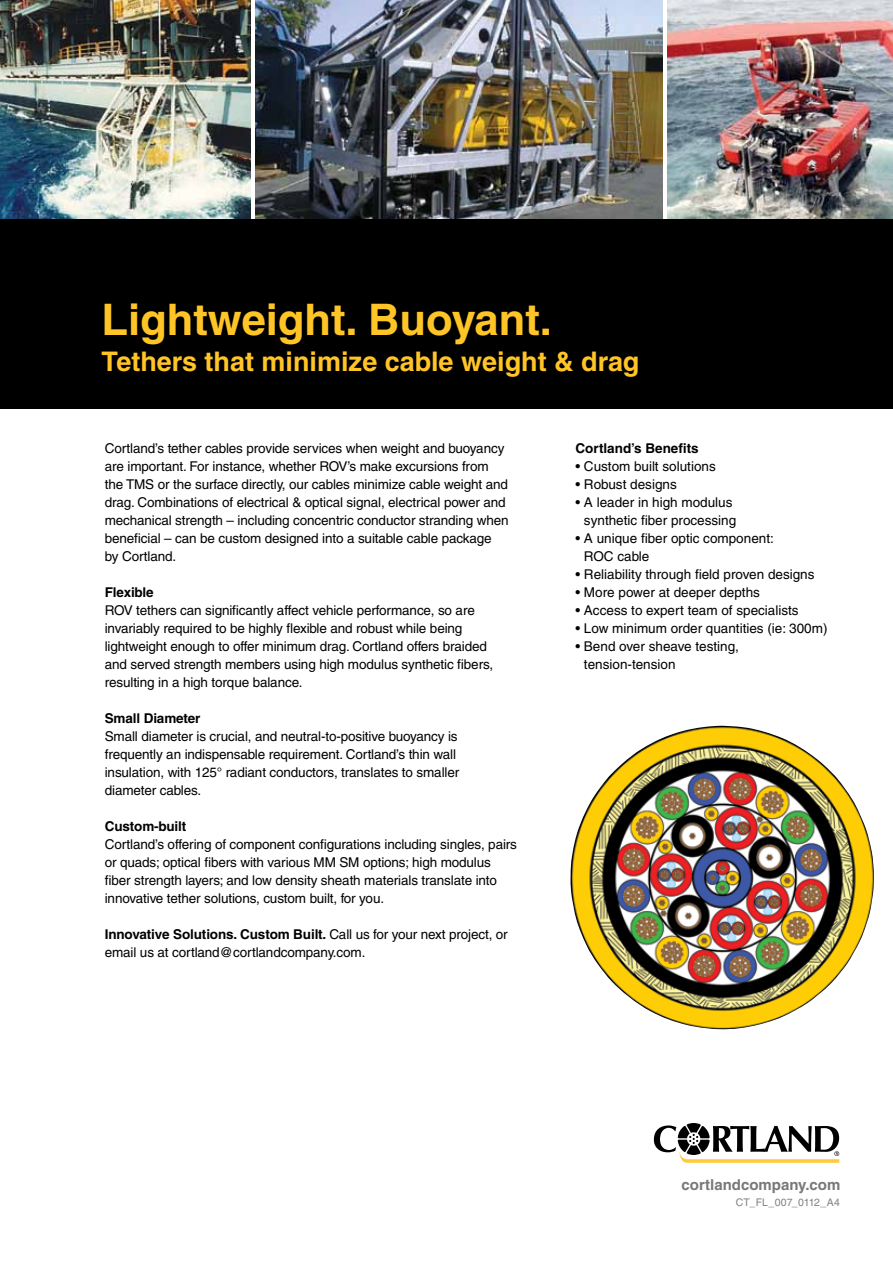
<style>
.page{position:relative;width:893px;height:1263px;background:#fff}
.page>*{position:absolute;margin:0;border:0;box-sizing:border-box;transform-origin:0 0}
.t1{font:700 43.5px "Helvetica";color:#ffc425}
.t2{font:700 27px "Helvetica";color:#ffc425}
.t3{font:700 15px "Helvetica";color:#77787b}
.t4{font:13.5px/18px "Helvetica";letter-spacing:-.01em;color:#000}
.t5{font:700 13.5px "Helvetica";letter-spacing:-.01em;color:#000}
.t6{font:10.5px "Helvetica";letter-spacing:.005em;color:#808285}
.s1{font-weight:700}
</style>
<div class="page">
<img style="left:255px;top:0;width:408px;height:220px">
<img style="left:668px;top:0;width:225px;height:220px">
<img style="left:0;top:0;width:250px;height:220px">
<div style="left:0;top:220px;width:893px;height:189px;background:#000"></div>
<svg style="left:654px;top:1123px;width:185px;height:40px"></svg>
<img style="left:570px;top:726px;width:304px;height:303px">
<h1 class="t1" style="left:102px;top:293px;width:452px">Lightweight. Buoyant.</h1>
<h2 class="t2" style="left:102px;top:345px;width:539px">Tethers that minimize cable weight &amp; drag</h2>
<p class="t4" style="left:105px;top:439px;width:405px">Cortland’s tether cables provide services when weight and buoyancy are important. For instance, whether ROV’s make excursions from the TMS or the surface directly, our cables minimize cable weight and drag. Combinations of electrical &amp; optical signal, electrical power and mechanical strength – including concentric conductor stranding when beneficial – can be custom designed into a suitable cable package by Cortland.</p>
<p class="t5" style="left:105px;top:584px;width:50px">Flexible</p>
<p class="t4" style="left:105px;top:601px;width:390px">ROV tethers can significantly affect vehicle performance, so are invariably required to be highly flexible and robust while being lightweight enough to offer minimum drag. Cortland offers braided and served strength members using high modulus synthetic fibers, resulting in a high torque balance.</p>
<p class="t5" style="left:105px;top:710px;width:97px">Small Diameter</p>
<p class="t4" style="left:105px;top:727px;width:356px">Small diameter is crucial, and neutral-to-positive buoyancy is frequently an indispensable requirement. Cortland’s thin wall insulation, with 125° radiant conductors, translates to smaller diameter cables.</p>
<p class="t5" style="left:105px;top:818px;width:83px">Custom-built</p>
<p class="t4" style="left:105px;top:835px;width:414px">Cortland’s offering of component configurations including singles, pairs or quads; optical fibers with various MM SM options; high modulus fiber strength layers; and low density sheath materials translate into innovative tether solutions, custom built, for you.</p>
<p class="t4" style="left:105px;top:925px;width:404px"><span class="s1">Innovative Solutions. Custom Built.</span> Call us for your next project, or email us at cortland@cortlandcompany.com.</p>
<p class="t5" style="left:575px;top:440px;width:125px">Cortland’s Benefits</p>
<p class="t4" style="left:575px;top:457px;width:142px">• Custom built solutions</p>
<p class="t4" style="left:575px;top:475px;width:103px">• Robust designs</p>
<p class="t4" style="left:575px;top:493px;width:162px;text-align:right">• A leader in high modulus synthetic fiber processing</p>
<p class="t4" style="left:584px;top:529px;width:191px;text-indent:-8px">• A unique fiber optic component:<br>ROC cable</p>
<p class="t4" style="left:575px;top:565px;width:241px">• Reliability through field proven designs</p>
<p class="t4" style="left:575px;top:583px;width:186px">• More power at deeper depths</p>
<p class="t4" style="left:575px;top:601px;width:225px">• Access to expert team of specialists</p>
<p class="t4" style="left:575px;top:619px;width:254px">• Low minimum order quantities (ie: 300m)</p>
<p class="t4" style="left:584px;top:637px;width:156px;text-indent:-8px">• Bend over sheave testing, tension-tension</p>
<p class="t3" style="left:682px;top:1175px;width:160px">cortlandcompany.com</p>
<p class="t6" style="left:736px;top:1196px;width:106px">CT_FL_007_0112_A4</p>
</div>
